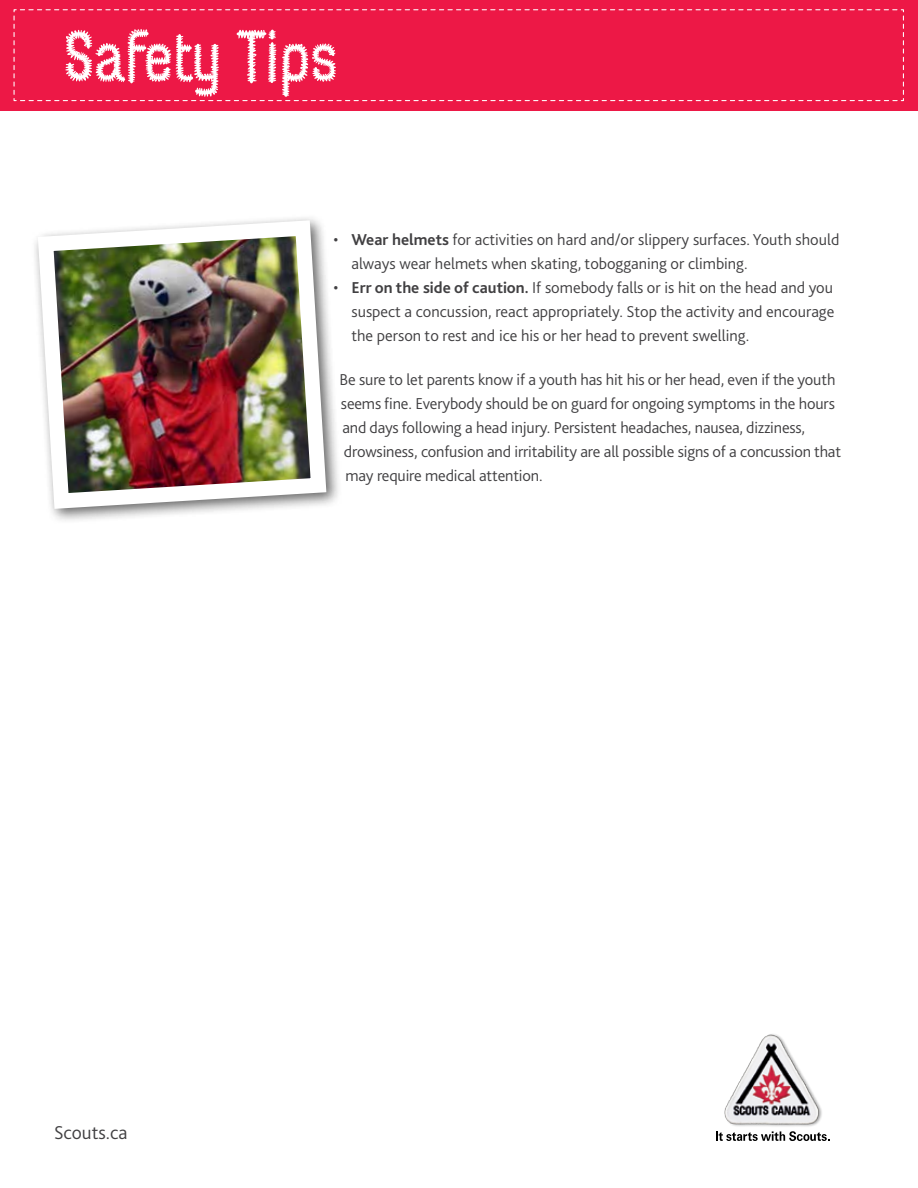
<style>
.page{position:relative;width:918px;height:1188px;background:#fff}
.page>*{position:absolute;margin:0;border:0;box-sizing:border-box;transform-origin:0 0}
.t1{font:72.75px "Conference Call BH Line Two";color:#fff}
.t2{font:300 19.5px "Bliss 2";color:#414042}
.t3{font:300 16.5px/24px "Bliss 2";letter-spacing:-.01em;color:#414042}
.s1{font-weight:700}
</style>
<div class="page">
<div style="left:0;top:0;width:918px;height:110px;background:#ed1846"></div>
<svg style="left:13px;top:9px;width:891px;height:93px"></svg>
<div style="left:31px;top:214px;width:311px;height:310px;background:#000;opacity:.6"></div>
<img style="left:31px;top:214px;width:303px;height:303px">
<img style="left:724px;top:1034px;width:98px;height:93px">
<svg style="left:716px;top:1131px;width:113px;height:10px"></svg>
<h1 class="t1" style="left:64px;top:10px;width:275px">Safety Tips</h1>
<p class="t3" style="left:351px;top:227px;width:489px;text-indent:-18px">• <span class="s1">Wear helmets</span> for activities on hard and/or slippery surfaces. Youth should always wear helmets when skating, tobogganing or climbing.</p>
<p class="t3" style="left:351px;top:275px;width:485px;text-align:justify;text-indent:-18px">• <span class="s1">Err on the side of caution.</span> If somebody falls or is hit on the head and you suspect a concussion, react appropriately. Stop the activity and encourage the person to rest and ice his or her head to prevent swelling.</p>
<p class="t3" style="left:339px;top:368px;width:503px">Be sure to let parents know if a youth has hit his or her head, even if the youth seems fine. Everybody should be on guard for ongoing symptoms in the hours and days following a head injury. Persistent headaches, nausea, dizziness, drowsiness, confusion and irritability are all possible signs of a concussion that may require medical attention.</p>
<p class="t2" style="left:54px;top:1120px;width:75px">Scouts.ca</p>
</div>
